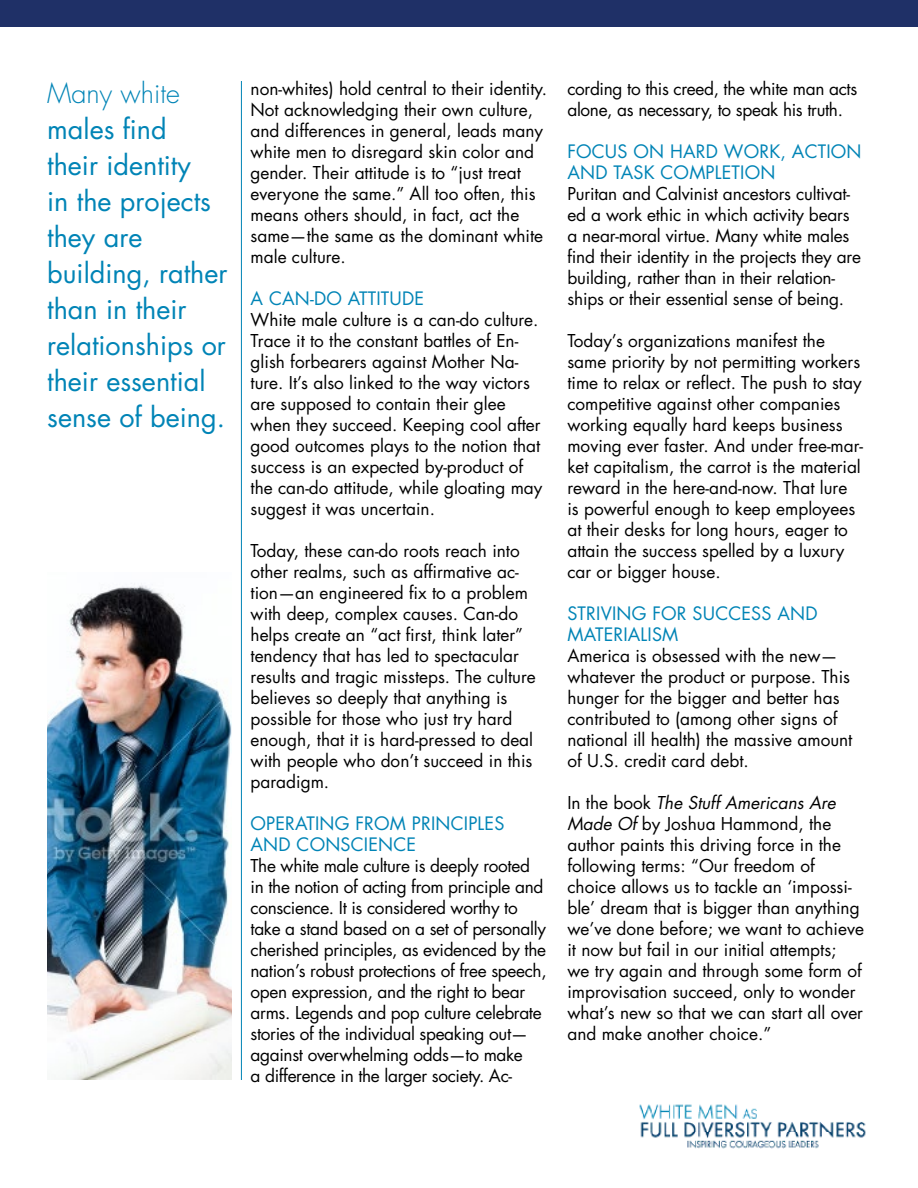
<style>
.page{position:relative;width:918px;height:1188px;background:#fff}
.page>*{position:absolute;margin:0;border:0;box-sizing:border-box;transform-origin:0 0}
.t1{font:27px/36px "Futura LT";color:#0084b6}
.t2{font:300 27px "Futura LT";color:#0084b6}
.t3{font:18px/21px "Futura LT";letter-spacing:.01em;color:#0084b6}
.t4{font:17.25px/21px "Futura LT";color:#000}
.t5{font:17.25px/21px "Futura LT";letter-spacing:-.02em;color:#000}
.s1{font-style:italic}
</style>
<div class="page">
<div style="left:0;top:0;width:918px;height:27px;background:#1f3067"></div>
<img style="left:639px;top:1104px;width:227px;height:45px">
<img style="left:47px;top:583px;width:185px;height:497px">
<hr style="left:241px;top:81px;width:1px;height:999px;background:#0084b6">
<h1 class="t2" style="left:47px;top:76px;width:134px">Many white</h1>
<h1 class="t1" style="left:47px;top:111px;width:182px">males find<br>their identity<br>in the projects they are building, rather than in their relationships or their essential sense of being.</h1>
<p class="t4" style="left:251px;top:78px;width:298px">non-whites) hold central to their identity.<br>Not acknowledging their own culture, and differences in general, leads many white men to disregard skin color and gender. Their attitude is to “just treat everyone the same.” All too often, this means others should, in fact, act the same—the same as the dominant white male culture.</p>
<p class="t3" style="left:251px;top:288px;width:175px">A CAN-DO ATTITUDE</p>
<p class="t4" style="left:251px;top:309px;width:293px">White male culture is a can-do culture.<br>Trace it to the constant battles of En&shy;glish forbearers against Mother Na&shy;ture. It’s also linked to the way victors are supposed to contain their glee when they succeed. Keeping cool after good outcomes plays to the notion that success is an expected by-product of the can-do attitude, while gloating may suggest it was uncertain.</p>
<p class="t4" style="left:251px;top:540px;width:287px">Today, these can-do roots reach into other realms, such as affirmative ac&shy;tion—an engineered fix to a problem with deep, complex causes. Can-do helps create an “act first, think later” tendency that has led to spectacular results and tragic missteps. The culture believes so deeply that anything is possible for those who just try hard enough, that it is hard-pressed to deal with people who don’t succeed in this paradigm.</p>
<p class="t3" style="left:251px;top:813px;width:255px">OPERATING FROM PRINCIPLES<br>AND CONSCIENCE</p>
<p class="t5" style="left:251px;top:855px;width:298px">The white male culture is deeply rooted in the notion of acting from principle and conscience. It is considered worthy to take a stand based on a set of personally cherished principles, as evidenced by the nation’s robust protections of free speech, open expression, and the right to bear arms. Legends and pop culture celebrate stories of the individual speaking out— against overwhelming odds—to make<br>a difference in the larger society. Ac-</p>
<p class="t5" style="left:567px;top:78px;width:291px">cording to this creed, the white man acts alone, as necessary, to speak his truth.</p>
<p class="t3" style="left:567px;top:141px;width:296px">FOCUS ON HARD WORK, ACTION<br>AND TASK COMPLETION</p>
<p class="t4" style="left:567px;top:183px;width:295px">Puritan and Calvinist ancestors cultivat&shy;ed a work ethic in which activity bears a near-moral virtue. Many white males find their identity in the projects they are building, rather than in their relation&shy;ships or their essential sense of being.</p>
<p class="t4" style="left:567px;top:331px;width:297px">Today’s organizations manifest the same priority by not permitting workers time to relax or reflect. The push to stay competitive against other companies working equally hard keeps business moving ever faster. And under free-mar&shy;ket capitalism, the carrot is the material reward in the here-and-now. That lure<br>is powerful enough to keep employees at their desks for long hours, eager to attain the success spelled by a luxury car or bigger house.</p>
<p class="t3" style="left:567px;top:603px;width:252px">STRIVING FOR SUCCESS AND<br>MATERIALISM</p>
<p class="t4" style="left:567px;top:646px;width:287px">America is obsessed with the new— whatever the product or purpose. This hunger for the bigger and better has contributed to (among other signs of national ill health) the massive amount of U.S. credit card debt.</p>
<p class="t4" style="left:567px;top:793px;width:298px">In the book <span class="s1">The Stuff Americans Are Made Of</span> by Joshua Hammond, the author paints this driving force in the following terms: “Our freedom of choice allows us to tackle an ‘impossi&shy;ble’ dream that is bigger than anything we’ve done before; we want to achieve it now but fail in our initial attempts;<br>we try again and through some form of improvisation succeed, only to wonder what’s new so that we can start all over and make another choice.”</p>
</div>
